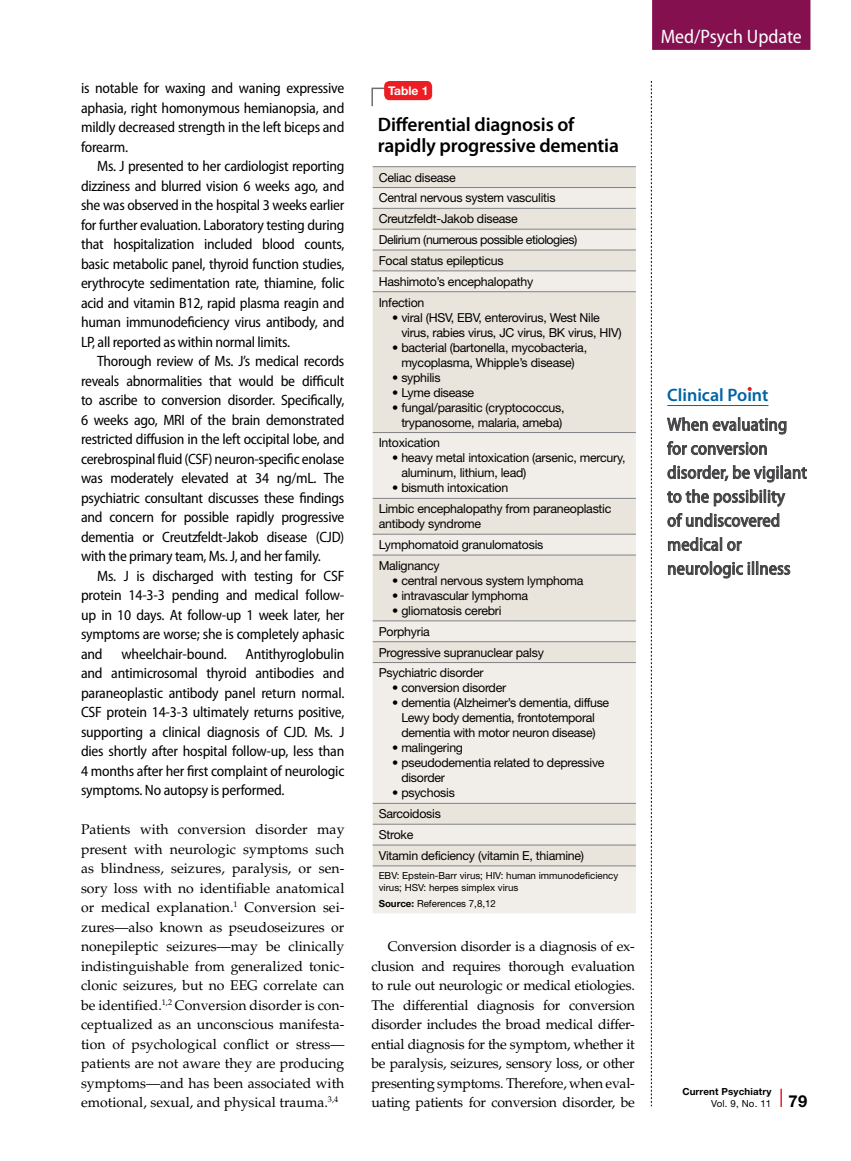
<style>
.page{position:relative;width:851px;height:1161px;background:#fff}
.page>*{position:absolute;margin:0;border:0;box-sizing:border-box;transform-origin:0 0}
.Table_Title{font:600 19.5px/21px "Myriad Pro";letter-spacing:-.01em;color:#000}
.t1{font:semi-condensed 19.5px "Myriad Pro";color:#fff}
.Clinical_Point{font:semi-condensed 18px/24px "Myriad Pro";letter-spacing:.01em;color:#414042}
.t2{font:600 18px "Myriad Pro";color:#0063a5}
.t3{font:700 16.5px "Helvetica Neue LT Std";color:#000}
.Case_Study_2{font:semi-condensed 15px/19.5px "Myriad Pro";letter-spacing:-.015em;color:#000;text-align:justify}
.Body_1{font:14.1px/19.5px "Palatino LT Std";color:#000;text-align:justify}
.Body_2{font:14.1px/19.5px "Palatino LT Std";letter-spacing:-.02em;color:#000;text-align:justify}
.Table_Text{font:12.3px/15px "Helvetica Neue LT Std";letter-spacing:-.02em;color:#000}
.Table_Text-2{font:12.3px "Helvetica Neue LT Std";letter-spacing:-.04em;color:#000}
.t4{font:700 12px "Helvetica Neue LT Std";color:#fff}
.Source{font:9.75px/12px "Helvetica Neue LT Std";color:#000}
.t5{font:700 9.75px "Helvetica Neue LT Std";letter-spacing:.015em;color:#000}
.s1{font-weight:700}
</style>
<div class="page">
<svg style="left:651px;top:81px;width:1px;height:1025px"></svg>
<div style="left:652px;top:0;width:158px;height:50px;background:#85104f"></div>
<svg style="left:780px;top:1089px;width:1px;height:18px"></svg>
<hr style="left:667px;top:405px;width:101px;height:1px;background:#0063a5">
<svg style="left:667px;top:417px;width:119px;height:18px"></svg>
<svg style="left:667px;top:441px;width:99px;height:15px"></svg>
<svg style="left:667px;top:465px;width:139px;height:18px"></svg>
<svg style="left:667px;top:489px;width:118px;height:18px"></svg>
<svg style="left:667px;top:513px;width:112px;height:15px"></svg>
<svg style="left:668px;top:537px;width:73px;height:14px"></svg>
<svg style="left:668px;top:562px;width:122px;height:17px"></svg>
<svg style="left:747px;top:387px;width:4px;height:4px"></svg>
<svg style="left:371px;top:87px;width:19px;height:20px"></svg>
<div style="left:384px;top:81px;width:48px;height:19px;background:#ed1d24;border-radius:5px"></div>
<div style="left:372px;top:167px;width:264px;height:20px;background:#e9e5dc"></div>
<svg style="left:372px;top:188px;width:264px;height:725px;background:#ece9e2"></svg>
<hr style="left:372px;top:166px;width:264px;height:1px;background:#808285">
<hr style="left:372px;top:866px;width:264px;height:1px;background:#808285">
<hr style="left:372px;top:824px;width:264px;height:1px;background:#808285">
<hr style="left:372px;top:845px;width:264px;height:1px;background:#808285">
<hr style="left:372px;top:662px;width:264px;height:1px;background:#808285">
<hr style="left:372px;top:803px;width:264px;height:1px;background:#808285">
<hr style="left:372px;top:621px;width:264px;height:1px;background:#808285">
<hr style="left:372px;top:641px;width:264px;height:1px;background:#808285">
<hr style="left:372px;top:534px;width:264px;height:1px;background:#808285">
<hr style="left:372px;top:555px;width:264px;height:1px;background:#808285">
<hr style="left:372px;top:432px;width:264px;height:1px;background:#808285">
<hr style="left:372px;top:498px;width:264px;height:1px;background:#808285">
<hr style="left:372px;top:271px;width:264px;height:1px;background:#808285">
<hr style="left:372px;top:291px;width:264px;height:1px;background:#808285">
<hr style="left:372px;top:229px;width:264px;height:1px;background:#808285">
<hr style="left:372px;top:250px;width:264px;height:1px;background:#808285">
<hr style="left:372px;top:187px;width:264px;height:1px;background:#808285">
<hr style="left:372px;top:208px;width:264px;height:1px;background:#808285">
<p class="Case_Study_2" style="left:81px;top:78px;width:265px">is notable for waxing and waning expressive aphasia, right homonymous hemianopsia, and mildly decreased strength in the left biceps and forearm.</p>
<p class="Case_Study_2" style="left:81px;top:156px;width:265px;text-indent:16px">Ms. J presented to her cardiologist reporting dizziness and blurred vision 6 weeks ago, and she was observed in the hospital 3 weeks earlier for further evaluation. Laboratory testing during that hospitalization included blood counts, basic metabolic panel, thyroid function studies, erythrocyte sedimentation rate, thiamine, folic acid and vitamin B12, rapid plasma reagin and human immunodeficiency virus antibody, and LP, all reported as within normal limits.</p>
<p class="Case_Study_2" style="left:81px;top:351px;width:265px;text-indent:16px">Thorough review of Ms. J’s medical records reveals abnormalities that would be difficult to ascribe to conversion disorder. Specifically, 6 weeks ago, MRI of the brain demonstrated restricted diffusion in the left occipital lobe, and cerebrospinal fluid (CSF) neuron-specific enolase was moderately elevated at 34 ng/mL. The psychiatric consultant discusses these findings and concern for possible rapidly progressive dementia or Creutzfeldt-Jakob disease (CJD) with the primary team, Ms. J, and her family.</p>
<p class="Case_Study_2" style="left:81px;top:566px;width:265px;text-indent:16px">Ms. J is discharged with testing for CSF protein 14-3-3 pending and medical follow&shy;up in 10 days. At follow-up 1 week later, her symptoms are worse; she is completely aphasic and</p>
<p class="Case_Study_2" style="left:81px;top:644px;width:265px;text-indent:164px">Antithyroglobulin and antimicrosomal thyroid antibodies and paraneoplastic antibody panel return normal.<br>CSF protein 14-3-3 ultimately returns positive, supporting a clinical diagnosis of CJD. Ms. J dies shortly after hospital follow-up, less than 4 months after her first complaint of neurologic symptoms. No autopsy is performed.</p>
<p class="Body_1" style="left:81px;top:820px;width:265px">Patients with conversion disorder may present with neurologic symptoms such as blindness, seizures, paralysis, or sen&shy;sory loss with no identifiable anatomical or medical explanation.<sup>1</sup> Conversion sei&shy;zures—also known as pseudoseizures or nonepileptic seizures—may be clinically indistinguishable from generalized tonic&shy;clonic seizures, but no EEG correlate can be identified.<sup>1,2</sup> Conversion disorder is con&shy;ceptualized as an unconscious manifesta&shy;tion of psychological conflict or stress— patients are not aware they are producing symptoms—and has been associated with emotional, sexual, and physical trauma.<sup>3,4</sup></p>
<p class="Case_Study_2" style="left:121px;top:644px;width:107px">wheelchair-bound.</p>
<p class="t4" style="left:388px;top:83px;width:42px">Table 1</p>
<p class="Table_Title" style="left:378px;top:114px;width:242px">Differential diagnosis of rapidly progressive dementia</p>
<p class="Table_Text" style="left:378px;top:169px;width:78px">Celiac disease</p>
<p class="Table_Text" style="left:378px;top:190px;width:178px">Central nervous system vasculitis</p>
<p class="Table_Text" style="left:378px;top:211px;width:141px">Creutzfeldt-Jakob disease</p>
<p class="Table_Text-2" style="left:379px;top:232px;width:200px">Delirium (numerous possible etiologies)</p>
<p class="Table_Text" style="left:378px;top:253px;width:126px">Focal status epilepticus</p>
<p class="Table_Text" style="left:378px;top:274px;width:156px">Hashimoto’s encephalopathy</p>
<p class="Table_Text" style="left:378px;top:294px;width:47px">Infection</p>
<p class="Table_Text" style="left:401px;top:309px;width:222px;text-indent:-9px">• viral (HSV, EBV, enterovirus, West Nile virus, rabies virus, JC virus, BK virus, HIV)</p>
<p class="Table_Text" style="left:392px;top:339px;width:196px;text-align:center">• bacterial (bartonella, mycobacteria, mycoplasma, Whipple’s disease)</p>
<p class="Table_Text" style="left:392px;top:369px;width:50px">• syphilis</p>
<p class="Table_Text" style="left:392px;top:384px;width:84px">• Lyme disease</p>
<p class="Table_Text" style="left:392px;top:399px;width:174px;text-align:center">• fungal/parasitic (cryptococcus, trypanosome, malaria, ameba)</p>
<p class="Table_Text" style="left:378px;top:435px;width:63px">Intoxication</p>
<p class="Table_Text" style="left:401px;top:450px;width:226px;text-indent:-9px">• heavy metal intoxication (arsenic, mercury, aluminum, lithium, lead)</p>
<p class="Table_Text" style="left:392px;top:480px;width:118px">• bismuth intoxication</p>
<p class="Table_Text" style="left:378px;top:501px;width:234px">Limbic encephalopathy from paraneoplastic antibody syndrome</p>
<p class="Table_Text" style="left:378px;top:537px;width:166px">Lymphomatoid granulomatosis</p>
<p class="Table_Text" style="left:378px;top:558px;width:63px">Malignancy</p>
<p class="Table_Text" style="left:392px;top:573px;width:193px">• central nervous system lymphoma</p>
<p class="Table_Text" style="left:392px;top:588px;width:137px">• intravascular lymphoma</p>
<p class="Table_Text" style="left:392px;top:603px;width:111px">• gliomatosis cerebri</p>
<p class="Table_Text" style="left:378px;top:624px;width:53px">Porphyria</p>
<p class="Table_Text" style="left:378px;top:645px;width:167px">Progressive supranuclear palsy</p>
<p class="Table_Text" style="left:378px;top:665px;width:106px">Psychiatric disorder</p>
<p class="Table_Text" style="left:392px;top:680px;width:115px">• conversion disorder</p>
<p class="Table_Text" style="left:392px;top:695px;width:218px;text-align:center">• dementia (Alzheimer’s dementia, diffuse<br>Lewy body dementia, frontotemporal dementia with motor neuron disease)</p>
<p class="Table_Text" style="left:392px;top:740px;width:72px">• malingering</p>
<p class="Table_Text" style="left:401px;top:755px;width:205px;text-indent:-9px">• pseudodementia related to depressive disorder</p>
<p class="Table_Text" style="left:392px;top:785px;width:64px">• psychosis</p>
<p class="Table_Text" style="left:378px;top:806px;width:64px">Sarcoidosis</p>
<p class="Table_Text" style="left:378px;top:827px;width:36px">Stroke</p>
<p class="Table_Text" style="left:378px;top:848px;width:207px">Vitamin deficiency (vitamin E, thiamine)</p>
<p class="Source" style="left:378px;top:869px;width:241px">EBV: Epstein-Barr virus; HIV: human immunodeficiency virus; HSV: herpes simplex virus</p>
<p class="Source" style="left:378px;top:898px;width:119px"><span class="s1">Source:</span> References 7,8,12</p>
<p class="Body_2" style="left:371px;top:937px;width:265px;text-indent:16px">Conversion disorder is a diagnosis of ex&shy;clusion and requires thorough evaluation to rule out neurologic or medical etiologies.<br>The differential diagnosis for conversion disorder includes the broad medical differ&shy;ential diagnosis for the symptom, whether it be paralysis, seizures, sensory loss, or other presenting symptoms. Therefore, when eval&shy;uating patients for conversion disorder, be</p>
<p class="t1" style="left:660px;top:25px;width:143px">Med/Psych Update</p>
<p class="t2" style="left:667px;top:384px;width:103px">Clinical Point</p>
<p class="Clinical_Point" style="left:667px;top:412px;width:141px">When evaluating for conversion disorder, be vigilant to the possibility<br>of undiscovered medical or neurologic illness</p>
<p class="t5" style="left:682px;top:1085px;width:90px">Current Psychiatry</p>
<p class="Source" style="left:711px;top:1097px;width:62px">Vol. 9, No. 11</p>
<p class="t3" style="left:788px;top:1091px;width:20px">79</p>
</div>
